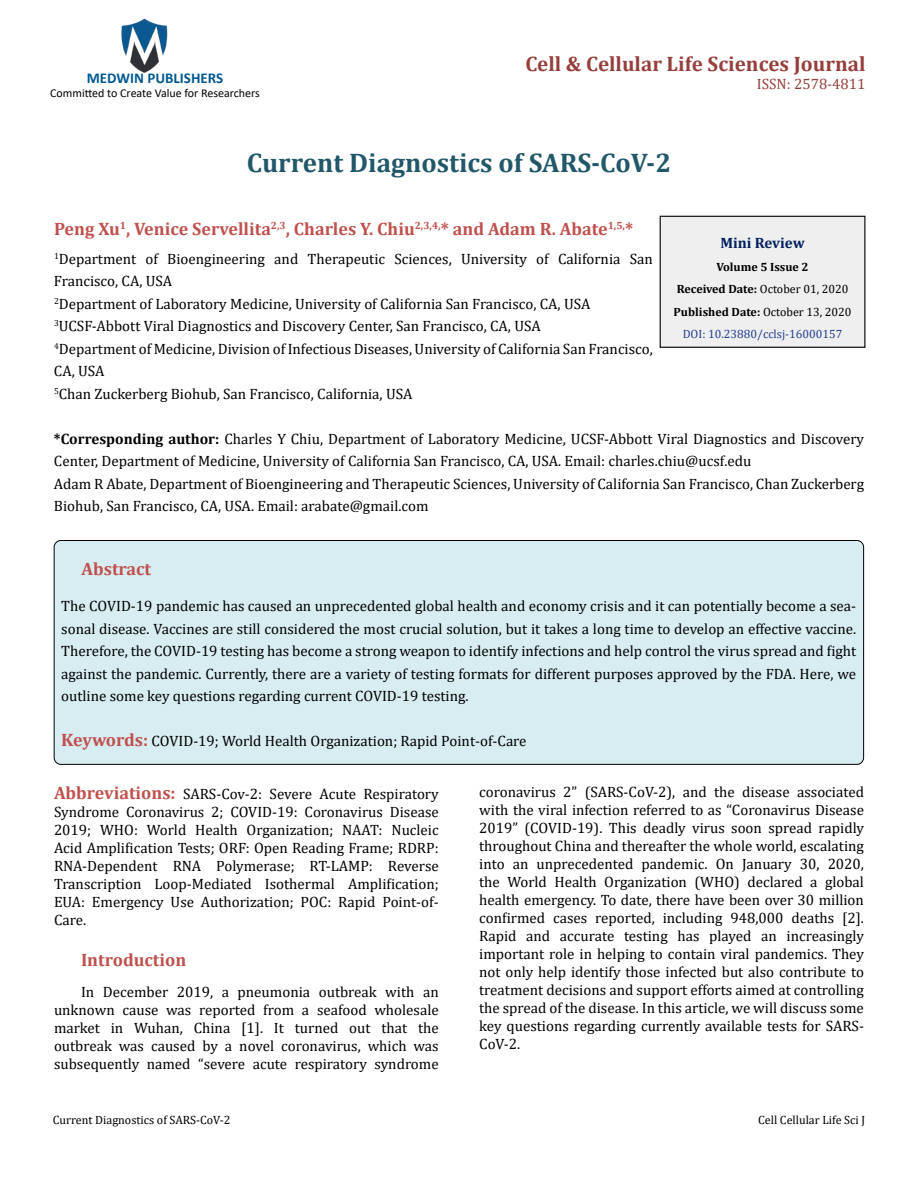
<style>
.page{position:relative;width:918px;height:1188px;background:#fff}
.page>*{position:absolute;margin:0;border:0;box-sizing:border-box;transform-origin:0 0}
.t1{font:700 27px "Cambria";color:#215868}
.t2{font:700 21px "Cambria";color:#953f3c}
.t3{font:700 18px "Cambria";color:#c0504d}
.t4{font:15px/18px "Cambria";color:#000;text-align:justify}
.t5{font:700 15px "Calibri";color:#005991}
.t6{font:15px "Cambria";color:#953f3c}
.t7{font:700 15px "Cambria";color:#002060}
.t8{font:700 12px/22.5px "Cambria";color:#000;text-align:center}
.t9{font:12px "Cambria";color:#000}
.t10{font:12px "Calibri";color:#000}
.s1{font-weight:700}
.s2{font-weight:400}
.s3{font-weight:400;color:#25408f}
.s4{font-weight:700;font-size:18px;color:#c0504d}
</style>
<div class="page">
<img style="left:121px;top:18px;width:47px;height:55px">
<div style="left:660px;top:216px;width:205px;height:131px;background:#efefef"></div>
<div style="left:660px;top:216px;width:205px;height:132px;border:1px solid #000"></div>
<div style="left:54px;top:540px;width:810px;height:224px;background:#d8edf2;border-radius:7px"></div>
<div style="left:54px;top:540px;width:810px;height:225px;border:1px solid #000;border-radius:7px"></div>
<p class="t5" style="left:87px;top:67px;width:138px">MEDWIN PUBLISHERS</p>
<p class="t10" style="left:50px;top:85px;width:211px">Committed to Create Value for Researchers</p>
<h2 class="t2" style="left:525px;top:49px;width:342px">Cell &amp; Cellular Life Sciences Journal</h2>
<p class="t6" style="left:757px;top:75px;width:110px">ISSN: 2578-4811</p>
<h1 class="t1" style="left:247px;top:143px;width:426px">Current Diagnostics of SARS-CoV-2</h1>
<p class="t3" style="left:54px;top:216px;width:581px">Peng Xu<sup>1</sup>, Venice Servellita<sup>2,3</sup>, Charles Y. Chiu<sup>2,3,4,</sup>* and Adam R. Abate<sup>1,5,</sup>*</p>
<p class="t4" style="left:54px;top:247px;width:600px;line-height:22.5px;text-align:left"><sup>1</sup>Department of Bioengineering and Therapeutic Sciences, University of California San Francisco, CA, USA<br><sup>2</sup>Department of Laboratory Medicine, University of California San Francisco, CA, USA <sup>3</sup>UCSF-Abbott Viral Diagnostics and Discovery Center, San Francisco, CA, USA<br><sup>4</sup>Department of Medicine, Division of Infectious Diseases, University of California San Francisco, CA, USA<br><sup>5</sup>Chan Zuckerberg Biohub, San Francisco, California, USA</p>
<p class="t4" style="left:54px;top:427px;width:812px;line-height:22.5px;text-align:left"><span class="s1">*Corresponding author:</span> Charles Y Chiu, Department of Laboratory Medicine, UCSF-Abbott Viral Diagnostics and Discovery Center, Department of Medicine, University of California San Francisco, CA, USA. Email: charles.chiu@ucsf.edu<br>Adam R Abate, Department of Bioengineering and Therapeutic Sciences, University of California San Francisco, Chan Zuckerberg Biohub, San Francisco, CA, USA. Email: arabate@gmail.com</p>
<p class="t7" style="left:720px;top:232px;width:86px">Mini Review</p>
<p class="t8" style="left:674px;top:255px;width:179px">Volume 5 Issue 2<br>Received Date: <span class="s2">October 01, 2020<br></span>Published Date: <span class="s2">October 13, 2020<br></span><span class="s3">DOI: 10.23880/cclsj-16000157</span></p>
<p class="t3" style="left:82px;top:556px;width:71px">Abstract</p>
<p class="t4" style="left:61px;top:595px;width:797px;line-height:22.5px">The COVID-19 pandemic has caused an unprecedented global health and economy crisis and it can potentially become a sea&shy;sonal disease. Vaccines are still considered the most crucial solution, but it takes a long time to develop an effective vaccine.<br>Therefore, the COVID-19 testing has become a strong weapon to identify infections and help control the virus spread and fight against the pandemic. Currently, there are a variety of testing formats for different purposes approved by the FDA. Here, we outline some key questions regarding current COVID-19 testing.</p>
<p class="t4" style="left:61px;top:732px;width:467px"><span class="s4">Keywords:</span> COVID-19; World Health Organization; Rapid Point-of-Care</p>
<p class="t4" style="left:54px;top:785px;width:386px"><span class="s4">Abbreviations:</span> SARS-Cov-2: Severe Acute Respiratory Syndrome Coronavirus 2; COVID-19: Coronavirus Disease 2019; WHO: World Health Organization; NAAT: Nucleic Acid Amplification Tests; ORF: Open Reading Frame; RDRP:<br>RNA-Dependent RNA Polymerase; RT-LAMP: Reverse Transcription Loop-Mediated Isothermal Amplification; EUA: Emergency Use Authorization; POC: Rapid Point-of-Care.</p>
<p class="t3" style="left:81px;top:947px;width:107px">Introduction</p>
<p class="t4" style="left:54px;top:983px;width:386px;text-indent:27px">In December 2019, a pneumonia outbreak with an unknown cause was reported from a seafood wholesale market in Wuhan, China [1]. It turned out that the outbreak was caused by a novel coronavirus, which was subsequently named “severe acute respiratory syndrome</p>
<p class="t4" style="left:479px;top:783px;width:386px">coronavirus 2” (SARS-CoV-2), and the disease associated with the viral infection referred to as “Coronavirus Disease 2019” (COVID-19). This deadly virus soon spread rapidly throughout China and thereafter the whole world, escalating into an unprecedented pandemic. On January 30, 2020, the World Health Organization (WHO) declared a global health emergency. To date, there have been over 30 million confirmed cases reported, including 948,000 deaths [2].<br>Rapid and accurate testing has played an increasingly important role in helping to contain viral pandemics. They not only help identify those infected but also contribute to treatment decisions and support efforts aimed at controlling the spread of the disease. In this article, we will discuss some key questions regarding currently available tests for SARS-CoV-2.</p>
<p class="t9" style="left:53px;top:1113px;width:179px">Current Diagnostics of SARS-CoV-2</p>
<p class="t9" style="left:758px;top:1113px;width:108px">Cell Cellular Life Sci J</p>
</div>
